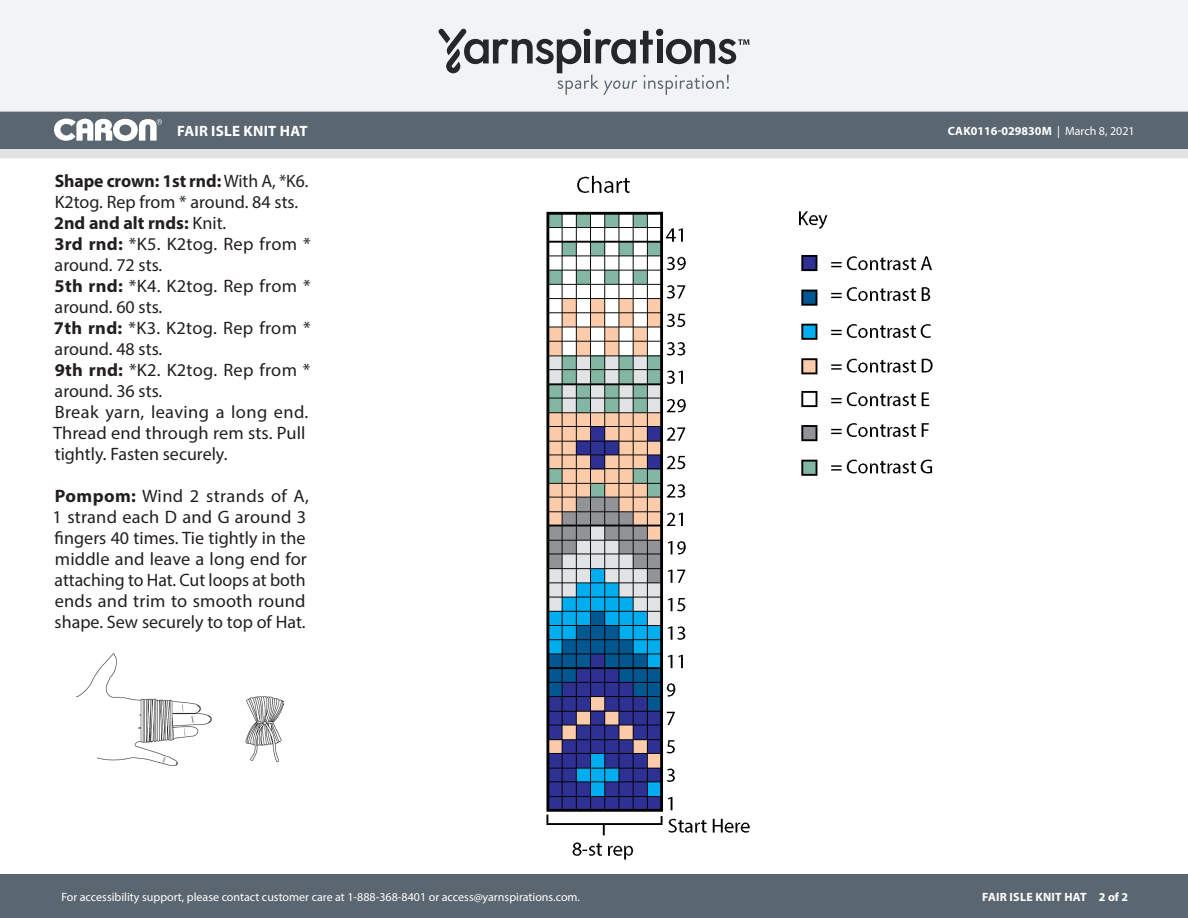
<style>
.page{position:relative;width:1188px;height:918px;background:#fff}
.page>*{position:absolute;margin:0;border:0;box-sizing:border-box;transform-origin:0 0}
.Body_-__With_auto_st{font:18px/21px "Myriad Pro";color:#231f20}
.Body_-__With_auto_st-2{font:700 18px "Myriad Pro";color:#231f20}
.t1{font:700 15px "Myriad Pro";letter-spacing:.02em;color:#fff}
.t2{font:12px "Myriad Pro";color:#fff}
.t3{font:700 12px "Myriad Pro";letter-spacing:.01em;color:#fff}
.s1{font-weight:400}
.s2{font-weight:700}
</style>
<div class="page">
<div style="left:0;top:875px;width:1188px;height:43px;background:#5a6670"></div>
<div style="left:0;top:149px;width:1188px;height:9px;background:#e4e3e3"></div>
<div style="left:0;top:111px;width:1188px;height:38px;background:#5a6670"></div>
<div style="left:0;top:0;width:1188px;height:112px;background:#f2f3f4"></div>
<svg style="left:438px;top:29px;width:311px;height:66px"></svg>
<svg style="left:54px;top:119px;width:108px;height:22px"></svg>
<img style="left:77px;top:653px;width:207px;height:112px">
<img style="left:546px;top:175px;width:387px;height:685px">
<p class="t1" style="left:177px;top:121px;width:132px">FAIR ISLE KNIT HAT</p>
<p class="t3" style="left:948px;top:123px;width:188px">CAK0116-029830M <span class="s1">| March 8, 2021</span></p>
<p class="Body_-__With_auto_st" style="left:55px;top:170px;width:255px"><span class="s2">Shape crown: 1st rnd:</span> With A, *K6.<br>K2tog. Rep from * around. 84 sts.</p>
<p class="Body_-__With_auto_st-2" style="left:54px;top:211px;width:174px">2nd and alt rnds: <span class="s1">Knit.</span></p>
<p class="Body_-__With_auto_st" style="left:54px;top:233px;width:258px"><span class="s2">3rd rnd:</span> *K5. K2tog. Rep from * around. 72 sts.</p>
<p class="Body_-__With_auto_st" style="left:55px;top:275px;width:258px"><span class="s2">5th rnd:</span> *K4. K2tog. Rep from * around. 60 sts.</p>
<p class="Body_-__With_auto_st" style="left:54px;top:317px;width:258px"><span class="s2">7th rnd:</span> *K3. K2tog. Rep from * around. 48 sts.</p>
<p class="Body_-__With_auto_st" style="left:55px;top:359px;width:257px"><span class="s2">9th rnd:</span> *K2. K2tog. Rep from * around. 36 sts.</p>
<p class="Body_-__With_auto_st" style="left:53px;top:401px;width:257px">Break yarn, leaving a long end.<br>Thread end through rem sts. Pull tightly. Fasten securely.</p>
<p class="Body_-__With_auto_st" style="left:53px;top:485px;width:258px"><span class="s2">Pompom:</span> Wind 2 strands of A,<br>1 strand each D and G around 3 fingers 40 times. Tie tightly in the middle and leave a long end for attaching to Hat. Cut loops at both ends and trim to smooth round shape. Sew securely to top of Hat.</p>
<p class="t2" style="left:61px;top:889px;width:520px">For accessibility support, please contact customer care at 1-888-368-8401 or access@yarnspirations.com.</p>
<p class="t3" style="left:982px;top:889px;width:147px">FAIR ISLE KNIT HAT 2 of 2</p>
</div>
